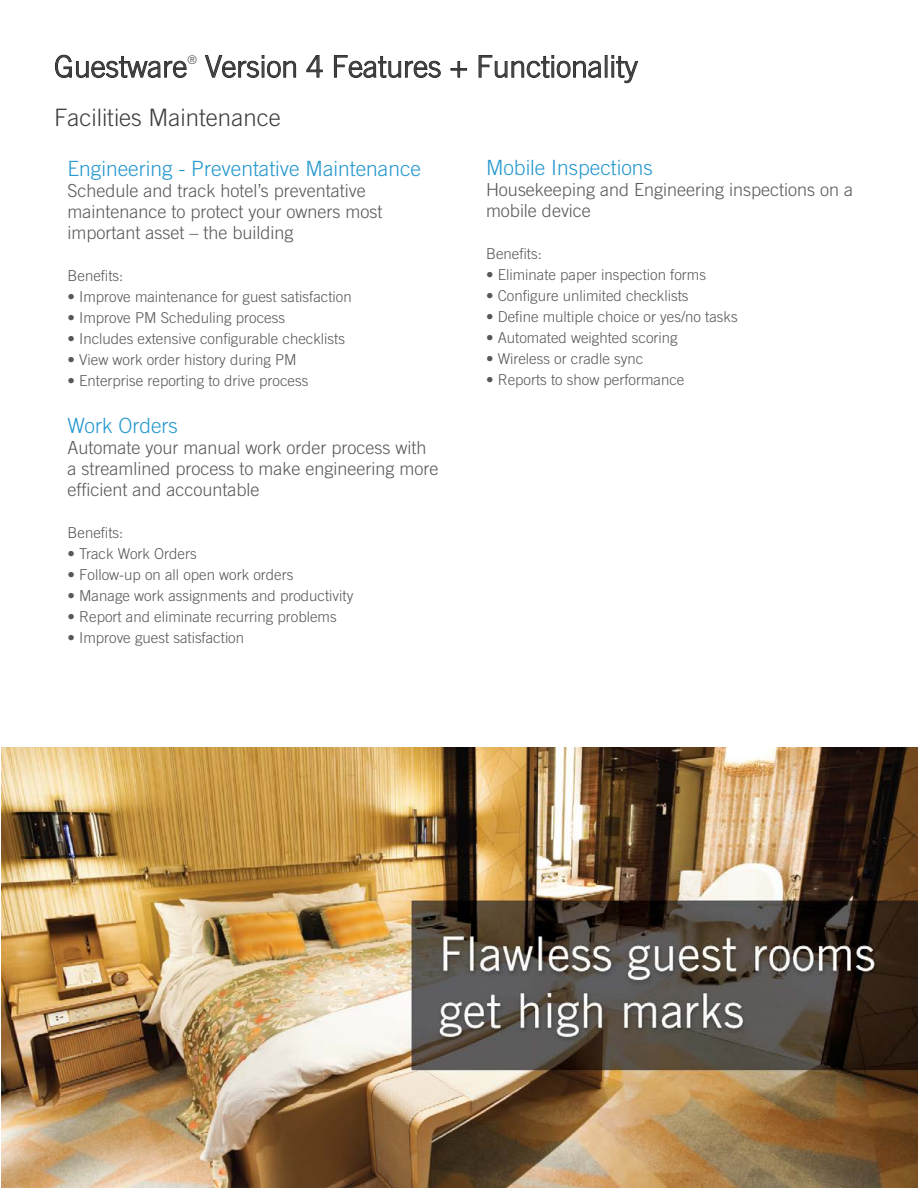
<style>
.page{position:relative;width:918px;height:1188px;background:#fff}
.page>*{position:absolute;margin:0;border:0;box-sizing:border-box;transform-origin:0 0}
.t1{font:300 30px "Trade Gothic LT Std";color:#3e3e3f}
.t2{font:300 24px "Trade Gothic LT Std";color:#3e3e3f}
.t3{font:300 21px "Trade Gothic LT Std";color:#2598ce}
.t4{font:300 18px "Trade Gothic LT Std";color:#57585a}
.t5{font:300 15px "Trade Gothic LT Std";color:#57585a}
.t6{font:300 12px "Trade Gothic LT Std";color:#57585a}
</style>
<div class="page">
<img style="left:2px;top:747px;width:916px;height:441px">
<svg style="left:55px;top:54px;width:132px;height:24px"></svg>
<svg style="left:205px;top:55px;width:91px;height:23px"></svg>
<svg style="left:306px;top:55px;width:17px;height:23px"></svg>
<svg style="left:334px;top:55px;width:107px;height:23px"></svg>
<svg style="left:450px;top:61px;width:17px;height:17px"></svg>
<svg style="left:478px;top:55px;width:123px;height:23px"></svg>
<div style="left:605px;top:55px;width:2px;height:23px;border:1px solid #231f20"></div>
<svg style="left:612px;top:55px;width:26px;height:28px"></svg>
<p class="t1" style="left:54px;top:49px;width:135px">Guestware</p>
<p class="t6" style="left:187px;top:52px;width:11px">®</p>
<p class="t1" style="left:205px;top:49px;width:434px">Version 4 Features + Functionality</p>
<p class="t2" style="left:54px;top:103px;width:228px">Facilities Maintenance</p>
<p class="t3" style="left:68px;top:156px;width:355px">Engineering - Preventative Maintenance</p>
<p class="t4" style="left:68px;top:180px;width:300px">Schedule and track hotel’s preventative</p>
<p class="t4" style="left:68px;top:201px;width:317px">maintenance to protect your owners most</p>
<p class="t4" style="left:68px;top:222px;width:228px">important asset – the building</p>
<p class="t5" style="left:68px;top:267px;width:57px">Benefits:</p>
<p class="t5" style="left:68px;top:288px;width:286px">• Improve maintenance for guest satisfaction</p>
<p class="t5" style="left:68px;top:309px;width:219px">• Improve PM Scheduling process</p>
<p class="t5" style="left:68px;top:330px;width:279px">• Includes extensive configurable checklists</p>
<p class="t5" style="left:68px;top:351px;width:231px">• View work order history during PM</p>
<p class="t5" style="left:68px;top:372px;width:242px">• Enterprise reporting to drive process</p>
<p class="t3" style="left:68px;top:413px;width:112px">Work Orders</p>
<p class="t4" style="left:68px;top:436px;width:361px">Automate your manual work order process with</p>
<p class="t4" style="left:68px;top:457px;width:372px">a streamlined process to make engineering more</p>
<p class="t4" style="left:68px;top:478px;width:194px">efficient and accountable</p>
<p class="t5" style="left:68px;top:523px;width:57px">Benefits:</p>
<p class="t5" style="left:68px;top:544px;width:131px">• Track Work Orders</p>
<p class="t5" style="left:68px;top:565px;width:227px">• Follow-up on all open work orders</p>
<p class="t5" style="left:68px;top:586px;width:287px">• Manage work assignments and productivity</p>
<p class="t5" style="left:68px;top:607px;width:271px">• Report and eliminate recurring problems</p>
<p class="t5" style="left:68px;top:628px;width:178px">• Improve guest satisfaction</p>
<p class="t3" style="left:486px;top:155px;width:168px">Mobile Inspections</p>
<p class="t4" style="left:486px;top:179px;width:369px">Housekeeping and Engineering inspections on a</p>
<p class="t4" style="left:486px;top:200px;width:106px">mobile device</p>
<p class="t5" style="left:486px;top:245px;width:57px">Benefits:</p>
<p class="t5" style="left:486px;top:266px;width:222px">• Eliminate paper inspection forms</p>
<p class="t5" style="left:486px;top:287px;width:204px">• Configure unlimited checklists</p>
<p class="t5" style="left:486px;top:308px;width:253px">• Define multiple choice or yes/no tasks</p>
<p class="t5" style="left:486px;top:329px;width:193px">• Automated weighted scoring</p>
<p class="t5" style="left:486px;top:350px;width:159px">• Wireless or cradle sync</p>
<p class="t5" style="left:486px;top:371px;width:200px">• Reports to show performance</p>
</div>
